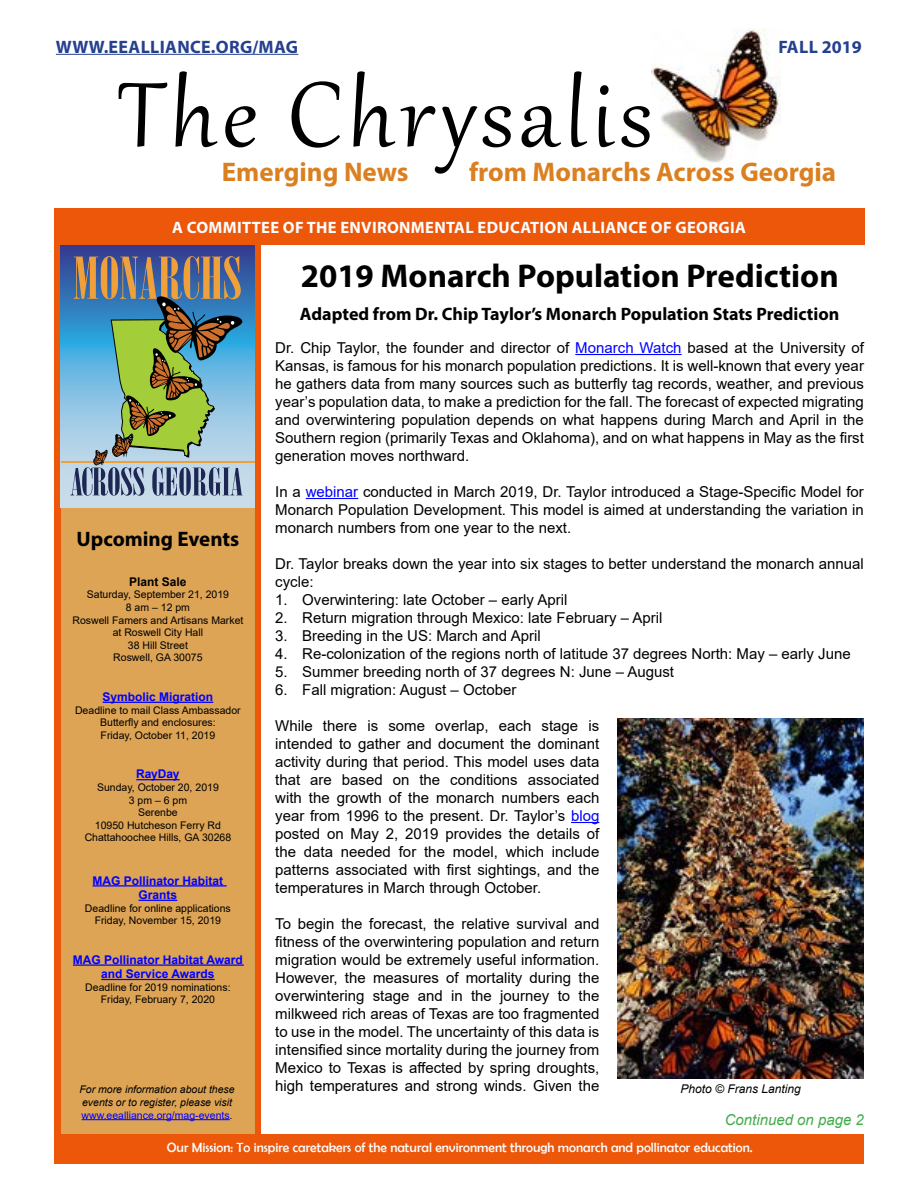
<style>
.page{position:relative;width:918px;height:1188px;background:#fff}
.page>*{position:absolute;margin:0;border:0;box-sizing:border-box;transform-origin:0 0}
.t1{font:112.5px "Gabriola";letter-spacing:.05em;color:#000}
.t2{font:700 33px "Myriad Pro";color:#000}
.t3{font:700 27px "Myriad Pro";color:#da8021}
.t4{font:700 21px "Myriad Pro";color:#000}
.t5{font:700 18px "Myriad Pro";color:#000}
.t6{font:700 18px "Myriad Pro";letter-spacing:.02em;color:#25408f}
.t7{font:700 18px "Myriad Pro";color:#25408f}
.t8{font:700 16.5px "Myriad Pro";letter-spacing:.02em;color:#fcfeff}
.t9{font:15px/18px "Arial";color:#000;text-align:justify}
.t10{font:italic 15px "Arial";color:#41ad49}
.t11{font:13.5px "Berlin Sans FB";color:#fcfeff}
.t12{font:700 12px/14.4px "Arial";color:#00f;text-align:center}
.t13{font:italic 12px "Arial";color:#000}
.t14{font:700 12px "Arial";color:#000}
.t15{font:10.5px/12.6px "Arial";color:#000;text-align:center}
.t16{font:italic 10.5px/12.6px "Arial";color:#000}
.s1{color:#00f}
.s2{font-style:normal;color:#00f}
</style>
<div class="page">
<img style="left:652px;top:28px;width:128px;height:135px">
<div style="left:54px;top:208px;width:810px;height:37px;background:#ec570a"></div>
<hr style="left:56px;top:54px;width:242px;height:1px;background:#25408f">
<div style="left:54px;top:244px;width:206px;height:905px;background:#ec570a"></div>
<div style="left:61px;top:508px;width:193px;height:626px;background:#dda455"></div>
<hr style="left:103px;top:702px;width:110px;height:1px;background:#00f">
<hr style="left:136px;top:779px;width:44px;height:1px;background:#00f">
<hr style="left:93px;top:885px;width:134px;height:2px;background:#00f">
<hr style="left:139px;top:900px;width:38px;height:1px;background:#00f">
<hr style="left:73px;top:964px;width:171px;height:2px;background:#00f">
<hr style="left:101px;top:979px;width:114px;height:1px;background:#00f">
<div style="left:54px;top:1134px;width:810px;height:29px;background:#ec570a"></div>
<hr style="left:575px;top:354px;width:107px;height:1px;background:#00f">
<hr style="left:306px;top:498px;width:52px;height:1px;background:#00f">
<svg style="left:571px;top:822px;width:28px;height:1px"></svg>
<hr style="left:82px;top:1119px;width:148px;height:1px;background:#00f">
<img style="left:617px;top:718px;width:247px;height:361px">
<svg style="left:61px;top:245px;width:193px;height:263px"></svg>
<hr style="left:61px;top:462px;width:193px;height:1px;background:#efa03a">
<svg style="left:70px;top:256px;width:173px;height:240px"></svg>
<p class="t6" style="left:56px;top:35px;width:244px">WWW.EEALLIANCE.ORG/MAG</p>
<p class="t7" style="left:778px;top:35px;width:85px">FALL 2019</p>
<h1 class="t1" style="left:118px;top:41px;width:535px">The Chrysalis</h1>
<h3 class="t3" style="left:222px;top:154px;width:188px">Emerging News</h3>
<h3 class="t3" style="left:469px;top:154px;width:369px">from Monarchs Across Georgia</h3>
<p class="t8" style="left:172px;top:216px;width:575px">A COMMITTEE OF THE ENVIRONMENTAL EDUCATION ALLIANCE OF GEORGIA</p>
<h2 class="t2" style="left:301px;top:255px;width:539px">2019 Monarch Population Prediction</h2>
<p class="t5" style="left:300px;top:302px;width:541px">Adapted from Dr. Chip Taylor’s Monarch Population Stats Prediction</p>
<p class="t9" style="left:275px;top:339px;width:590px">Dr. Chip Taylor, the founder and director of <span class="s1">Monarch Watch</span> based at the University of Kansas, is famous for his monarch population predictions. It is well-known that every year he gathers data from many sources such as butterfly tag records, weather, and previous year’s population data, to make a prediction for the fall. The forecast of expected migrating and overwintering population depends on what happens during March and April in the Southern region (primarily Texas and Oklahoma), and on what happens in May as the first generation moves northward.</p>
<p class="t9" style="left:275px;top:483px;width:590px">In a <span class="s1">webinar</span> conducted in March 2019, Dr. Taylor introduced a Stage-Specific Model for Monarch Population Development. This model is aimed at understanding the variation in monarch numbers from one year to the next.</p>
<p class="t9" style="left:275px;top:555px;width:590px">Dr. Taylor breaks down the year into six stages to better understand the monarch annual cycle:</p>
<p class="t9" style="left:275px;top:591px;width:294px">1. Overwintering: late October – early April</p>
<p class="t9" style="left:275px;top:609px;width:389px">2. Return migration through Mexico: late February – April</p>
<p class="t9" style="left:275px;top:627px;width:267px">3. Breeding in the US: March and April</p>
<p class="t9" style="left:275px;top:645px;width:577px">4. Re-colonization of the regions north of latitude 37 degrees North: May – early June</p>
<p class="t9" style="left:275px;top:663px;width:400px">5. Summer breeding north of 37 degrees N: June – August</p>
<p class="t9" style="left:275px;top:681px;width:243px">6. Fall migration: August – October</p>
<p class="t9" style="left:275px;top:717px;width:326px">While there is some overlap, each stage is intended to gather and document the dominant activity during that period. This model uses data that are based on the conditions associated with the growth of the monarch numbers each year from 1996 to the present. Dr. Taylor’s <span class="s1">blog </span>posted on May 2, 2019 provides the details of the data needed for the model, which include patterns associated with first sightings, and the temperatures in March through October.</p>
<p class="t9" style="left:275px;top:915px;width:326px">To begin the forecast, the relative survival and fitness of the overwintering population and return migration would be extremely useful information.<br>However, the measures of mortality during the overwintering stage and in the journey to the milkweed rich areas of Texas are too fragmented to use in the model. The uncertainty of this data is intensified since mortality during the journey from Mexico to Texas is affected by spring droughts, high temperatures and strong winds. Given the</p>
<p class="t10" style="left:725px;top:1110px;width:141px">Continued on page 2</p>
<h3 class="t4" style="left:77px;top:525px;width:164px">Upcoming Events</h3>
<p class="t14" style="left:129px;top:573px;width:59px">Plant Sale</p>
<p class="t15" style="left:72px;top:588px;width:172px">Saturday, September 21, 2019<br>8 am – 12 pm<br>Roswell Famers and Artisans Market at Roswell City Hall<br>38 Hill Street<br>Roswell, GA 30075</p>
<p class="t12" style="left:103px;top:690px;width:112px">Symbolic Migration</p>
<p class="t15" style="left:75px;top:704px;width:167px">Deadline to mail Class Ambassador<br>Butterfly and enclosures:<br>Friday, October 11, 2019</p>
<p class="t12" style="left:136px;top:767px;width:45px">RayDay</p>
<p class="t15" style="left:85px;top:781px;width:148px">Sunday, October 20, 2019<br>3 pm – 6 pm<br>Serenbe<br>10950 Hutcheson Ferry Rd<br>Chattahoochee Hills, GA 30268</p>
<p class="t12" style="left:93px;top:873px;width:132px">MAG Pollinator Habitat<br>Grants</p>
<p class="t15" style="left:85px;top:902px;width:147px">Deadline for online applications<br>Friday, November 15, 2019</p>
<p class="t12" style="left:73px;top:953px;width:172px">MAG Pollinator Habitat Award and Service Awards</p>
<p class="t15" style="left:85px;top:981px;width:147px">Deadline for 2019 nominations:<br>Friday, February 7, 2020</p>
<p class="t16" style="left:80px;top:1084px;width:157px">For more information about these events or to register, please visit <span class="s2">www.eealliance.org/mag-events</span>.</p>
<p class="t13" style="left:681px;top:1081px;width:122px">Photo © Frans Lanting</p>
<p class="t11" style="left:167px;top:1140px;width:587px">Our Mission: To inspire caretakers of the natural environment through monarch and pollinator education.</p>
</div>
